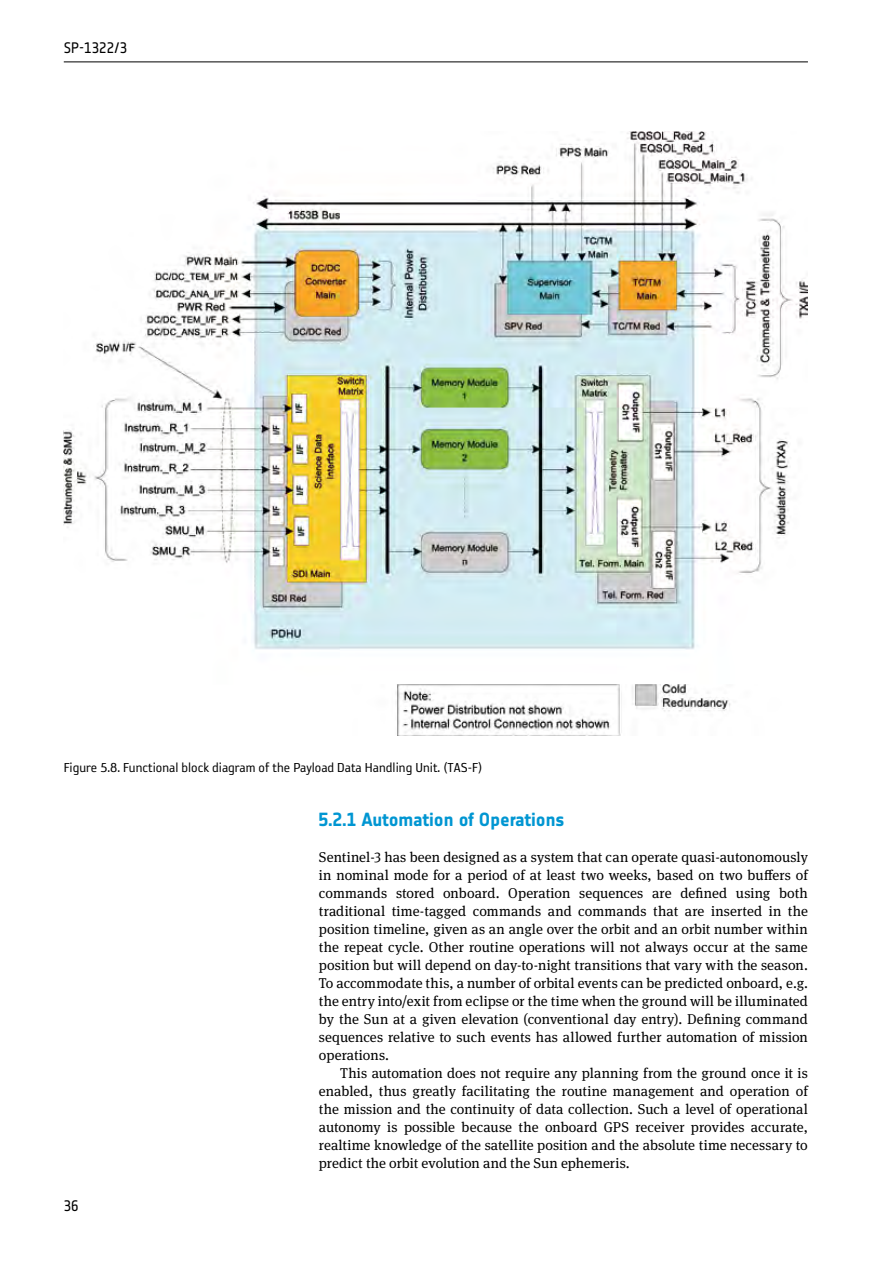
<style>
.page{position:relative;width:893px;height:1263px;background:#fff}
.page>*{position:absolute;margin:0;border:0;box-sizing:border-box;transform-origin:0 0}
.t1{font:700 18.75px "Notes Esa";letter-spacing:-.005em;color:#0096d2}
.t2{font:15px "Reykjavik One OT A Gauge";color:#000}
.t3{font:15px "Notes Esa";color:#000}
.t4{font:14.25px "Meta Serif OT";letter-spacing:.005em;color:#000}
</style>
<div class="page">
<hr style="left:64px;top:62px;width:744px;height:1px;background:#000">
<img style="left:64px;top:132px;width:744px;height:604px">
<p class="t3" style="left:64px;top:39px;width:65px">SP-1322/3</p>
<p class="t2" style="left:64px;top:760px;width:420px">Figure 5.8. Functional block diagram of the Payload Data Handling Unit. (TAS-F)</p>
<p class="t3" style="left:64px;top:1197px;width:16px">36</p>
<p class="t1" style="left:319px;top:808px;width:247px">5.2.1 Automation of Operations</p>
<p class="t4" style="left:319px;top:849px;width:490px">Sentinel‑3 has been designed as a system that can operate quasi-autonomously</p>
<p class="t4" style="left:319px;top:867px;width:490px">in nominal mode for a period of at least two weeks, based on two buffers of</p>
<p class="t4" style="left:319px;top:885px;width:490px">commands stored onboard. Operation sequences are defined using both</p>
<p class="t4" style="left:319px;top:903px;width:490px">traditional time-tagged commands and commands that are inserted in the</p>
<p class="t4" style="left:319px;top:921px;width:490px">position timeline, given as an angle over the orbit and an orbit number within</p>
<p class="t4" style="left:319px;top:939px;width:490px">the repeat cycle. Other routine operations will not always occur at the same</p>
<p class="t4" style="left:319px;top:957px;width:490px">position but will depend on day-to-night transitions that vary with the season.</p>
<p class="t4" style="left:319px;top:975px;width:491px">To accommodate this, a number of orbital events can be predicted onboard, e.g.</p>
<p class="t4" style="left:319px;top:993px;width:490px">the entry into/exit from eclipse or the time when the ground will be illuminated</p>
<p class="t4" style="left:319px;top:1011px;width:490px">by the Sun at a given elevation (conventional day entry). Defining command</p>
<p class="t4" style="left:319px;top:1029px;width:490px">sequences relative to such events has allowed further automation of mission</p>
<p class="t4" style="left:319px;top:1047px;width:72px">operations.</p>
<p class="t4" style="left:340px;top:1065px;width:469px">This automation does not require any planning from the ground once it is</p>
<p class="t4" style="left:319px;top:1083px;width:490px">enabled, thus greatly facilitating the routine management and operation of</p>
<p class="t4" style="left:319px;top:1101px;width:490px">the mission and the continuity of data collection. Such a level of operational</p>
<p class="t4" style="left:319px;top:1119px;width:490px">autonomy is possible because the onboard GPS receiver provides accurate,</p>
<p class="t4" style="left:319px;top:1137px;width:490px">realtime knowledge of the satellite position and the absolute time necessary to</p>
<p class="t4" style="left:319px;top:1155px;width:312px">predict the orbit evolution and the Sun ephemeris.</p>
</div>
